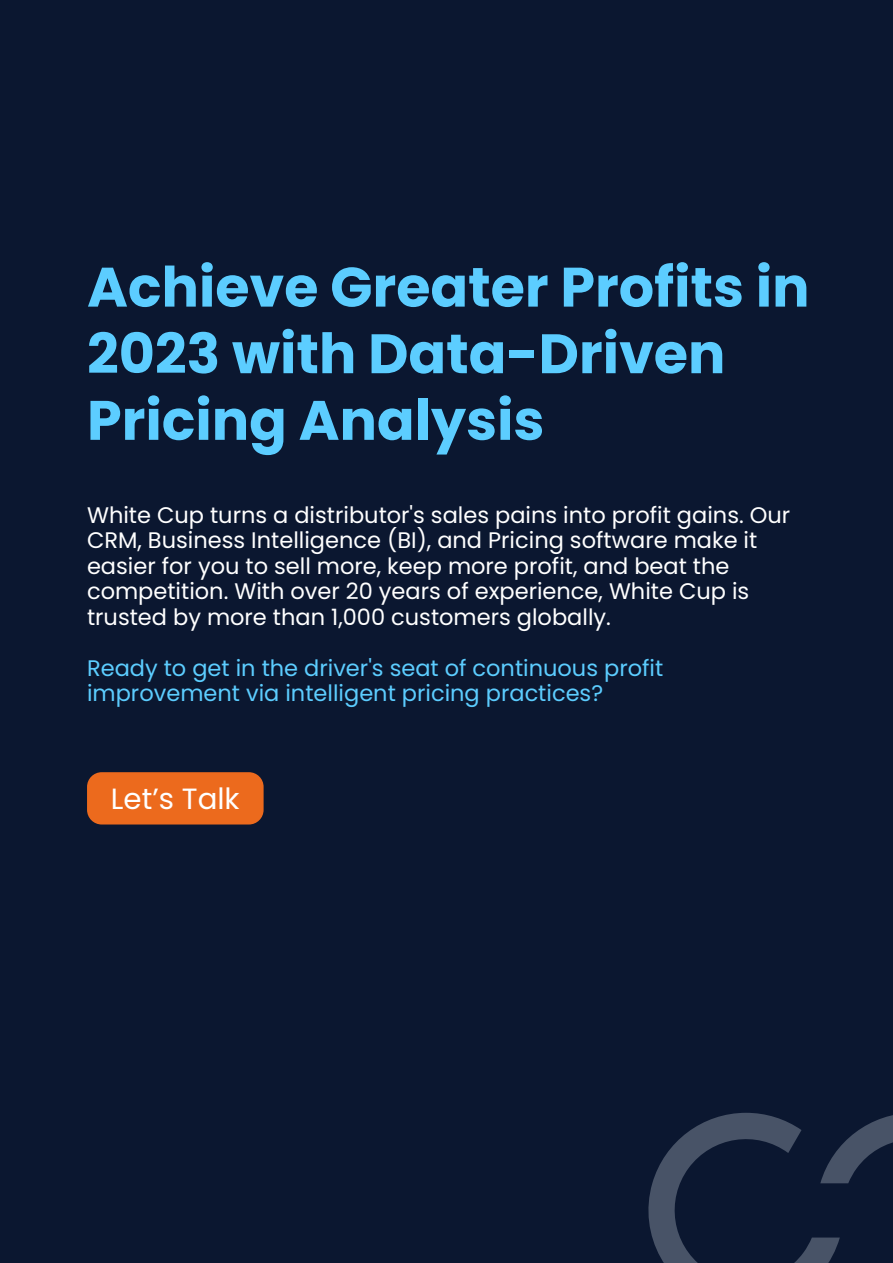
<style>
.page{position:relative;width:893px;height:1263px;background:#0b1730}
.page>*{position:absolute;margin:0;border:0;box-sizing:border-box;transform-origin:0 0}
.t1{font:700 55.5px/66.6px "Poppins";color:#5ccdff}
.t2{font:29.25px "Poppins";color:#fff}
.t3{font:22.5px/25.5px "Poppins";color:#fff}
.t4{font:22.5px/25.5px "Poppins";color:#5ccdff}
</style>
<div class="page">
<div style="left:87px;top:772px;width:177px;height:52px;background:#ec6a1d;border-radius:15px"></div>
<svg style="left:648px;top:1113px;width:245px;height:150px"></svg>
<h1 class="t1" style="left:87px;top:254px;width:724px">Achieve Greater Profits in<br>2023 with Data-Driven<br>Pricing Analysis</h1>
<p class="t3" style="left:87px;top:502px;width:705px">White Cup turns a distributor's sales pains into profit gains. Our CRM, Business Intelligence (BI), and Pricing software make it easier for you to sell more, keep more profit, and beat the competition. With over 20 years of experience, White Cup is trusted by more than 1,000 customers globally.</p>
<p class="t4" style="left:87px;top:655px;width:578px">Ready to get in the driver's seat of continuous profit improvement via intelligent pricing practices?</p>
<h2 class="t2" style="left:111px;top:782px;width:130px">Let’s Talk</h2>
</div>
